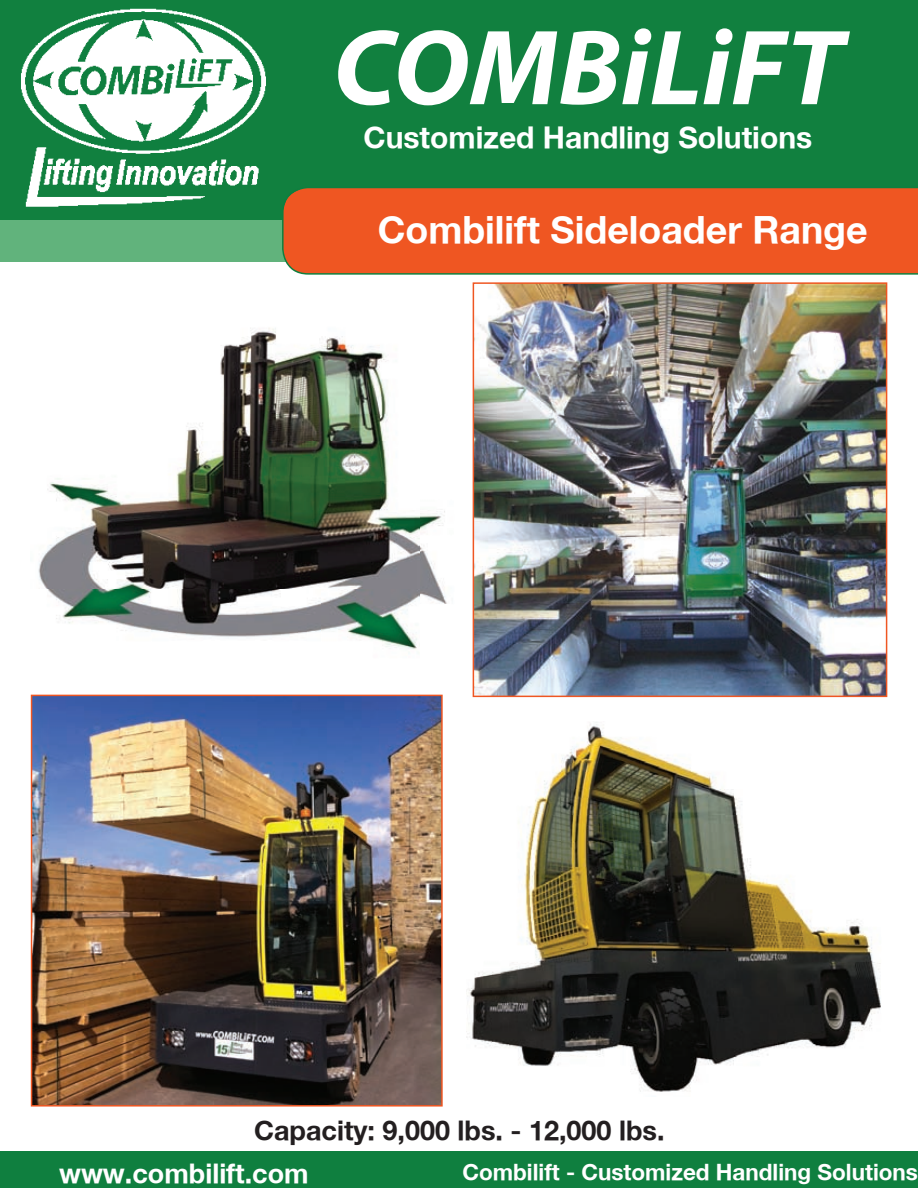
<style>
.page{position:relative;width:918px;height:1188px;background:#fff}
.page>*{position:absolute;margin:0;border:0;box-sizing:border-box;transform-origin:0 0}
.t1{font:italic 700 108px "Myriad Pro";color:#fff}
.t2{font:700 37.5px "Helvetica Neue";color:#fff}
.t3{font:700 30px "Helvetica Neue";color:#fff}
.t4{font:700 27px "Helvetica Neue";color:#231f20}
.t5{font:700 27px "Helvetica Neue";color:#fff}
.t6{font:700 22.5px "Helvetica Neue";color:#fff}
</style>
<div class="page">
<div style="left:0;top:1151px;width:918px;height:37px;background:#0f7f3f"></div>
<div style="left:0;top:0;width:918px;height:230px;background:#11803f"></div>
<div style="left:0;top:220px;width:918px;height:41px;background:#61b37c"></div>
<div style="left:282px;top:188px;width:636px;height:87px;background:#ef5622"></div>
<img style="left:31px;top:695px;width:412px;height:412px">
<img style="left:467px;top:722px;width:414px;height:370px">
<img style="left:473px;top:282px;width:414px;height:415px">
<img style="left:38px;top:328px;width:409px;height:321px">
<img style="left:21px;top:8px;width:245px;height:199px">
<img style="left:282px;top:188px;width:18px;height:20px">
<h1 class="t1" style="left:333px;top:-2px;width:511px">COMBiLiFT</h1>
<h3 class="t3" style="left:364px;top:119px;width:450px">Customized Handling Solutions</h3>
<h2 class="t2" style="left:378px;top:206px;width:492px">Combilift Sideloader Range</h2>
<p class="t4" style="left:254px;top:1114px;width:412px">Capacity: 9,000 lbs. - 12,000 lbs.</p>
<p class="t5" style="left:59px;top:1156px;width:251px">www.combilift.com</p>
<p class="t6" style="left:462px;top:1158px;width:457px">Combilift - Customized Handling Solutions</p>
</div>
